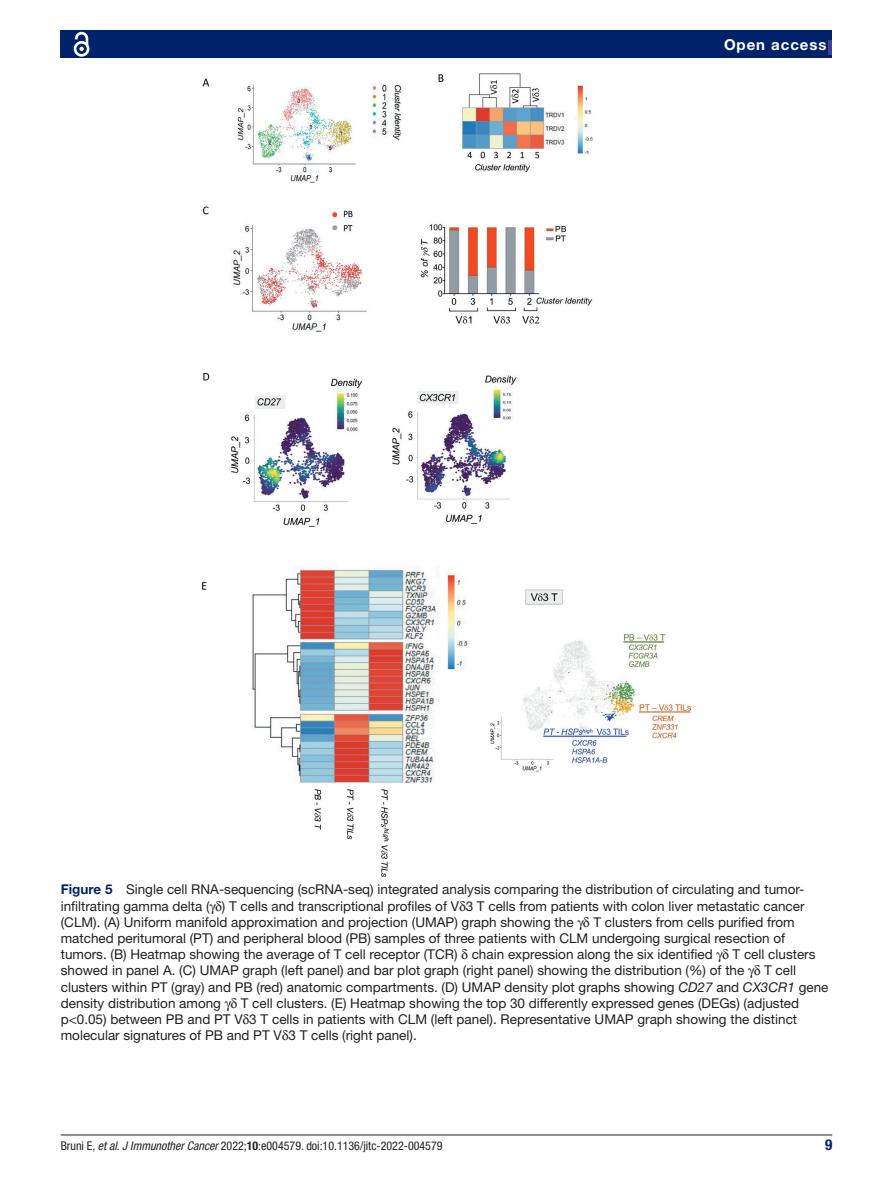
<style>
.page{position:relative;width:893px;height:1191px;background:#fff}
.page>*{position:absolute;margin:0;border:0;box-sizing:border-box;transform-origin:0 0}
.t1{font:700 15px "Helvetica Neue LT Std";letter-spacing:.065em;color:#fff}
.t2{font:700 condensed 15px "Helvetica Neue LT Std";color:#00226b}
.t3{font:13.5px/16.2px "Helvetica Neue LT Std";color:#231f20}
.t4{font:condensed 12px "Helvetica Neue LT Std";color:#231f20}
.s1{font-weight:700;color:#00226b}
.s2{font-style:italic}
.s3{font-weight:700}
</style>
<div class="page">
<hr style="left:61px;top:1134px;width:771px;height:1px;background:#231f20">
<div style="left:61px;top:31px;width:771px;height:27px;background:#00226b"></div>
<hr style="left:828px;top:40px;width:4px;height:15px;background:#414099">
<svg style="left:73px;top:31px;width:17px;height:26px"></svg>
<img style="left:202px;top:73px;width:489px;height:803px">
<p class="t1" style="left:724px;top:35px;width:104px">Open access</p>
<p class="t3" style="left:61px;top:881px;width:745px;text-align:justify"><span class="s1">Figure 5</span> Single cell RNA-sequencing (scRNA-seq) integrated analysis comparing the distribution of circulating and tumor&shy;infiltrating gamma delta ( ) T cells and transcriptional profiles of V 3 T cells from patients with colon liver metastatic cancer (CLM). (A) Uniform manifold approximation and projection (UMAP) graph showing the</p>
<p class="t3" style="left:61px;top:913px;width:735px;text-indent:533px">T clusters from cells purified from matched peritumoral (PT) and peripheral blood (PB) samples of three patients with CLM undergoing surgical resection of tumors. (B) Heatmap showing the average of T cell receptor (TCR) chain expression along the six identified</p>
<p class="t3" style="left:61px;top:946px;width:756px;text-indent:672px">T cell clusters showed in panel A. (C) UMAP graph (left panel) and bar plot graph (right panel) showing the distribution (%) of the</p>
<p class="t3" style="left:61px;top:962px;width:769px;text-indent:703px">T cell clusters within PT (gray) and PB (red) anatomic compartments. (D) UMAP density plot graphs showing <span class="s2">CD27</span> and <span class="s2">CX3CR1</span> gene density distribution among</p>
<p class="t3" style="left:61px;top:994px;width:740px;text-indent:180px">T cell clusters. (E) Heatmap showing the top 30 differently expressed genes (DEGs) (adjusted p&lt;0.05) between PB and PT V 3 T cells in patients with CLM (left panel). Representative UMAP graph showing the distinct molecular signatures of PB and PT V 3 T cells (right panel).</p>
<p class="t4" style="left:61px;top:1138px;width:383px">Bruni E, <span class="s2">et al</span>. <span class="s2">J Immunother Cancer</span> 2022;<span class="s3">10</span>:e004579. doi:10.1136/jitc-2022-004579</p>
<p class="t2" style="left:825px;top:1135px;width:9px">9</p>
</div>
